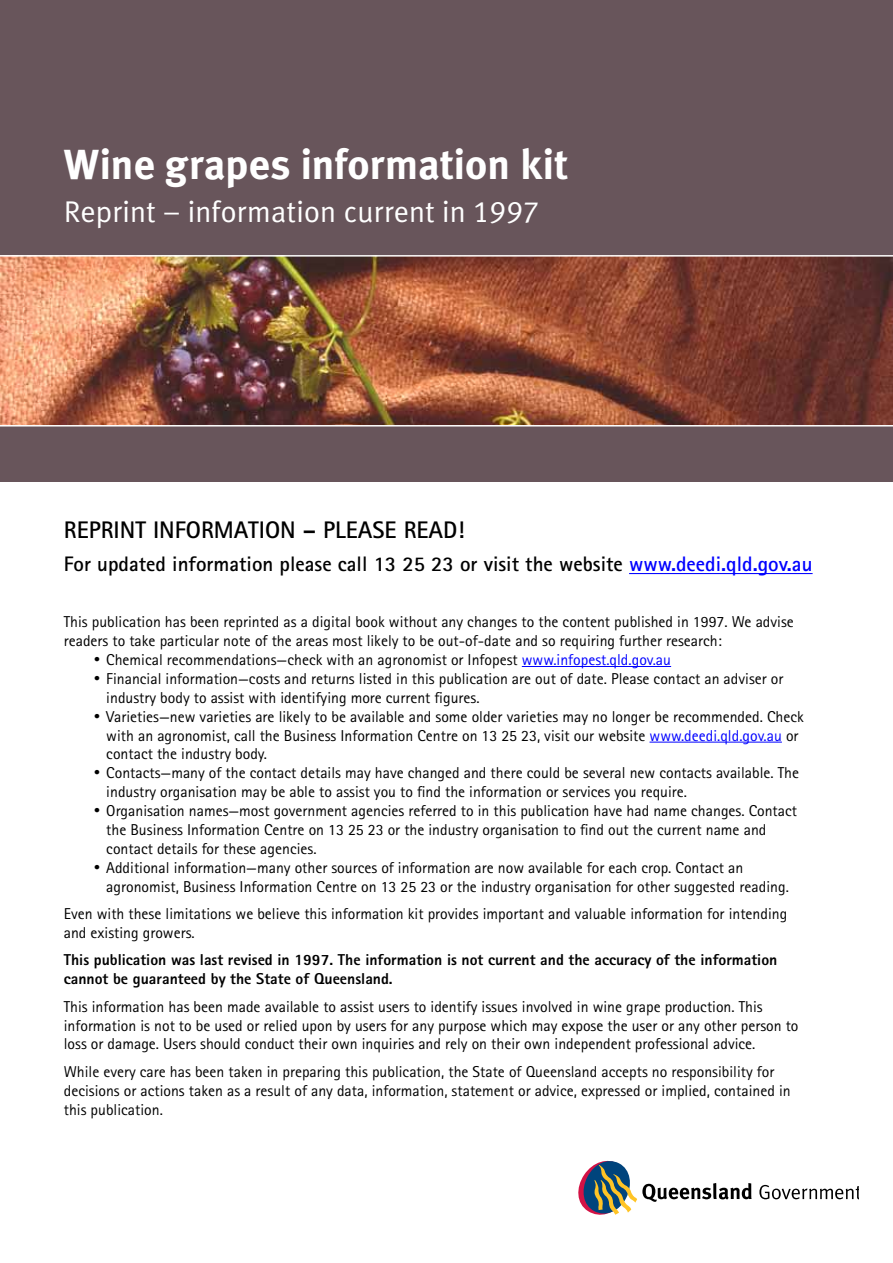
<style>
.page{position:relative;width:893px;height:1263px;background:#fff}
.page>*{position:absolute;margin:0;border:0;box-sizing:border-box;transform-origin:0 0}
.t1{font:700 42px "Meta OT";letter-spacing:-.01em;color:#fff}
.t2{font:30px "Meta OT";letter-spacing:-.01em;color:#fff}
.t3{font:700 24px "Rotis Sans Serif";color:#000}
.t4{font:700 21px "Rotis Sans Serif";color:#000}
.t5{font:15.75px/18.9px "Rotis Sans Serif";color:#000}
.t6{font:800 15.75px/18.9px "Rotis Sans Serif";color:#000}
.s1{color:#00f}
</style>
<div class="page">
<div style="left:0;top:0;width:893px;height:482px;background:#68555b"></div>
<hr style="left:629px;top:573px;width:184px;height:1px;background:#00f">
<hr style="left:522px;top:666px;width:149px;height:1px;background:#00f">
<hr style="left:649px;top:742px;width:133px;height:1px;background:#00f">
<svg style="left:759px;top:1185px;width:100px;height:14px"></svg>
<svg style="left:578px;top:1161px;width:174px;height:54px"></svg>
<img style="left:0;top:255px;width:893px;height:171px">
<h1 class="t1" style="left:64px;top:137px;width:506px">Wine grapes information kit</h1>
<h2 class="t2" style="left:64px;top:194px;width:477px">Reprint – information current in 1997</h2>
<h3 class="t3" style="left:64px;top:514px;width:402px">REPRINT INFORMATION – PLEASE READ!</h3>
<h3 class="t4" style="left:64px;top:551px;width:750px">For updated information please call 13 25 23 or visit the website <span class="s1">www.deedi.qld.gov.au</span></h3>
<p class="t5" style="left:64px;top:612px;width:732px">This publication has been reprinted as a digital book without any changes to the content published in 1997. We advise readers to take particular note of the areas most likely to be out-of-date and so requiring further research:</p>
<p class="t5" style="left:94px;top:650px;width:579px">• Chemical recommendations—check with an agronomist or Infopest <span class="s1">www.infopest.qld.gov.au</span></p>
<p class="t5" style="left:106px;top:669px;width:679px;text-indent:-13px">• Financial information—costs and returns listed in this publication are out of date. Please contact an adviser or industry body to assist with identifying more current figures.</p>
<p class="t5" style="left:106px;top:707px;width:699px;text-indent:-13px">• Varieties—new varieties are likely to be available and some older varieties may no longer be recommended. Check with an agronomist, call the Business Information Centre on 13 25 23, visit our website <span class="s1">www.deedi.qld.gov.au</span> or contact the industry body.</p>
<p class="t5" style="left:106px;top:763px;width:694px;text-indent:-13px">• Contacts—many of the contact details may have changed and there could be several new contacts available. The industry organisation may be able to assist you to find the information or services you require.</p>
<p class="t5" style="left:106px;top:801px;width:692px;text-indent:-13px">• Organisation names—most government agencies referred to in this publication have had name changes. Contact the Business Information Centre on 13 25 23 or the industry organisation to find out the current name and contact details for these agencies.</p>
<p class="t5" style="left:106px;top:858px;width:684px;text-indent:-13px">• Additional information—many other sources of information are now available for each crop. Contact an agronomist, Business Information Centre on 13 25 23 or the industry organisation for other suggested reading.</p>
<p class="t5" style="left:64px;top:904px;width:725px">Even with these limitations we believe this information kit provides important and valuable information for intending and existing growers.</p>
<p class="t6" style="left:64px;top:950px;width:715px">This publication was last revised in 1997. The information is not current and the accuracy of the information cannot be guaranteed by the State of Queensland.</p>
<p class="t5" style="left:64px;top:997px;width:736px">This information has been made available to assist users to identify issues involved in wine grape production. This information is not to be used or relied upon by users for any purpose which may expose the user or any other person to loss or damage. Users should conduct their own inquiries and rely on their own independent professional advice.</p>
<p class="t5" style="left:64px;top:1062px;width:728px">While every care has been taken in preparing this publication, the State of Queensland accepts no responsibility for decisions or actions taken as a result of any data, information, statement or advice, expressed or implied, contained in this publication.</p>
</div>
